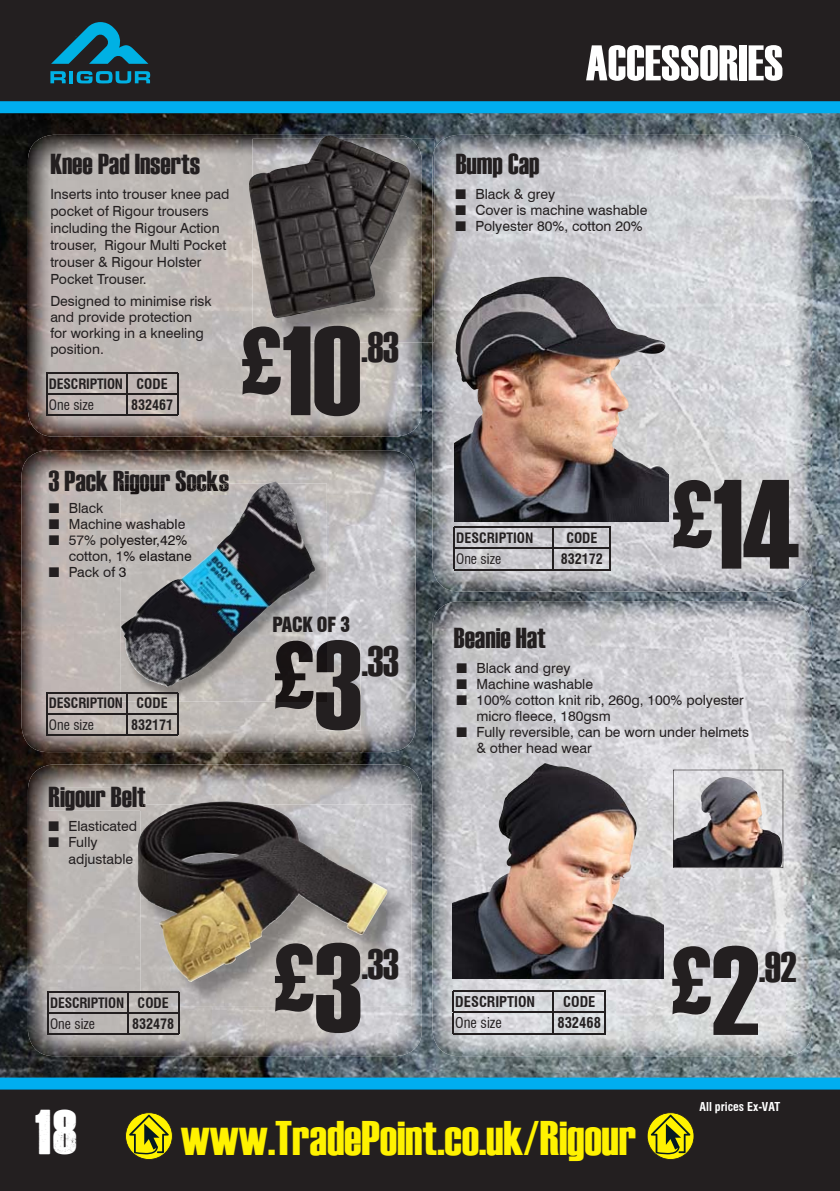
<style>
.page{position:relative;width:840px;height:1191px;background:#fff}
.page>*{position:absolute;margin:0;border:0;box-sizing:border-box;transform-origin:0 0}
.t1{font:126.8px "Haettenschweiler";color:#231f20}
.t2{font:84.4px "Swiss 921 BT Regular A";color:#231f20}
.t3{font:50px "Haettenschweiler";color:#fff}
.t4{font:48.4px "Haettenschweiler";color:#fff200}
.t5{font:44px "Dead Kansas";color:#fff}
.t6{font:42.2px "Haettenschweiler";letter-spacing:-.01em;color:#231f20}
.t7{font:28.8px "Haettenschweiler";color:#231f20}
.t8{font:19.2px "Swiss 921 BT Regular A";letter-spacing:-.01em;color:#231f20}
.t9{font:700 condensed 14.4px "Swiss 721 BT";color:#231f20}
.t10{font:condensed 14.4px "Swiss 721 BT";color:#231f20}
.t11{font:14px/16px "Swiss 721 BT";color:#231f20}
.t12{font:700 condensed 14px "Swiss 721 BT";color:#231f20}
.t13{font:14px/16px "Swiss 721 BT";color:#171314}
.t14{font:condensed 14px "Swiss 721 BT";color:#231f20}
.t15{font:700 condensed 12px "Swiss 721 BT";color:#fff}
.s1{color:#181313}
.s2{color:#171313}
.s3{color:#171314}
.s4{color:#181314}
.s5{color:#191414}
.s6{color:#1a1514}
.s7{color:#1a1616}
.s8{color:#191312}
.s9{color:#171315}
.s10{color:#231f20}
.s11{font-family:"Haettenschweiler";font-size:126.8px}
</style>
<div class="page">
<img style="left:0;top:113px;width:839px;height:964px">
<svg style="left:0;top:1077px;width:839px;height:114px;background:#1f2f37"></svg>
<svg style="left:0;top:0;width:839px;height:113px;background:#1f2e36"></svg>
<svg style="left:125px;top:1112px;width:48px;height:47px;background:#97920e"></svg>
<svg style="left:646px;top:1112px;width:48px;height:47px;background:#97920e"></svg>
<svg style="left:51px;top:22px;width:97px;height:42px;background:#15596e"></svg>
<svg style="left:50px;top:71px;width:16px;height:12px"></svg>
<hr style="left:69px;top:71px;width:4px;height:12px;background:#00b1e4">
<svg style="left:77px;top:71px;width:73px;height:12px"></svg>
<img style="left:28px;top:764px;width:393px;height:292px">
<img style="left:49px;top:787px;width:96px;height:23px">
<img style="left:22px;top:450px;width:393px;height:302px">
<img style="left:49px;top:470px;width:179px;height:24px">
<img style="left:69px;top:519px;width:51px;height:10px">
<img style="left:69px;top:535px;width:51px;height:13px">
<img style="left:69px;top:551px;width:51px;height:12px">
<img style="left:69px;top:567px;width:51px;height:10px">
<img style="left:275px;top:701px;width:38px;height:8px">
<img style="left:316px;top:640px;width:44px;height:90px">
<img style="left:432px;top:135px;width:379px;height:456px">
<img style="left:432px;top:601px;width:379px;height:455px;border-radius:26px">
<img style="left:28px;top:135px;width:393px;height:302px">
<hr style="left:453px;top:527px;width:100px;height:1px;background:#231f20">
<hr style="left:553px;top:527px;width:57px;height:1px;background:#231f20">
<hr style="left:453px;top:548px;width:100px;height:1px;background:#231f20">
<svg style="left:453px;top:528px;width:1px;height:41px"></svg>
<hr style="left:453px;top:569px;width:100px;height:1px;background:#231f20">
<hr style="left:553px;top:548px;width:57px;height:1px;background:#231f20">
<svg style="left:552px;top:528px;width:1px;height:41px"></svg>
<hr style="left:553px;top:569px;width:57px;height:1px;background:#231f20">
<svg style="left:609px;top:528px;width:1px;height:41px"></svg>
<hr style="left:46px;top:372px;width:80px;height:1px;background:#231f20">
<hr style="left:126px;top:372px;width:52px;height:1px;background:#231f20">
<hr style="left:46px;top:394px;width:80px;height:1px;background:#231f20">
<svg style="left:46px;top:373px;width:1px;height:42px"></svg>
<hr style="left:46px;top:415px;width:80px;height:1px;background:#231f20">
<hr style="left:126px;top:394px;width:52px;height:1px;background:#231f20">
<svg style="left:126px;top:373px;width:1px;height:42px"></svg>
<hr style="left:126px;top:415px;width:52px;height:1px;background:#231f20">
<svg style="left:177px;top:373px;width:1px;height:42px"></svg>
<img style="left:454px;top:276px;width:214px;height:245px">
<hr style="left:452px;top:990px;width:101px;height:1px;background:#231f20">
<hr style="left:553px;top:990px;width:52px;height:1px;background:#231f20">
<hr style="left:452px;top:1012px;width:101px;height:1px;background:#231f20">
<svg style="left:452px;top:991px;width:1px;height:42px"></svg>
<hr style="left:452px;top:1033px;width:101px;height:1px;background:#231f20">
<hr style="left:553px;top:1012px;width:52px;height:1px;background:#231f20">
<svg style="left:552px;top:991px;width:1px;height:42px"></svg>
<hr style="left:553px;top:1033px;width:52px;height:1px;background:#231f20">
<svg style="left:604px;top:991px;width:1px;height:42px"></svg>
<img style="left:672px;top:769px;width:110px;height:99px">
<img style="left:452px;top:763px;width:211px;height:216px">
<img style="left:421px;top:139px;width:13px;height:203px">
<img style="left:432px;top:150px;width:2px;height:192px">
<img style="left:252px;top:139px;width:169px;height:203px">
<img style="left:249px;top:136px;width:161px;height:182px">
<img style="left:120px;top:483px;width:207px;height:218px">
<img style="left:275px;top:688px;width:38px;height:13px">
<img style="left:316px;top:640px;width:11px;height:61px">
<img style="left:120px;top:480px;width:195px;height:208px">
<img style="left:140px;top:804px;width:271px;height:202px">
<svg style="left:140px;top:804px;width:5px;height:6px"></svg>
<img style="left:184px;top:800px;width:203px;height:136px">
<hr style="left:46px;top:692px;width:80px;height:1px;background:#231f20">
<hr style="left:126px;top:692px;width:52px;height:1px;background:#231f20">
<hr style="left:46px;top:713px;width:80px;height:1px;background:#231f20">
<svg style="left:46px;top:693px;width:1px;height:41px"></svg>
<hr style="left:46px;top:734px;width:80px;height:1px;background:#231f20">
<hr style="left:126px;top:713px;width:52px;height:1px;background:#231f20">
<svg style="left:126px;top:693px;width:1px;height:41px"></svg>
<hr style="left:126px;top:734px;width:52px;height:1px;background:#231f20">
<svg style="left:177px;top:693px;width:1px;height:41px"></svg>
<hr style="left:48px;top:991px;width:80px;height:1px;background:#231f20">
<hr style="left:128px;top:991px;width:51px;height:1px;background:#231f20">
<hr style="left:48px;top:1012px;width:80px;height:1px;background:#231f20">
<svg style="left:48px;top:992px;width:1px;height:41px"></svg>
<hr style="left:48px;top:1033px;width:80px;height:1px;background:#231f20">
<hr style="left:128px;top:1012px;width:51px;height:1px;background:#231f20">
<svg style="left:127px;top:992px;width:1px;height:41px"></svg>
<hr style="left:128px;top:1033px;width:51px;height:1px;background:#231f20">
<svg style="left:178px;top:992px;width:1px;height:41px"></svg>
<h3 class="t7" style="left:50px;top:149px;width:151px">Knee Pad Inserts</h3>
<p class="t11" style="left:50px;top:186px;width:180px;line-height:17px">Inserts into trouser knee pad pocket of Rigour trousers including the Rigour Action trouser, Rigour Multi Pocket trouser &amp; Rigour Holster<br>Pocket Trouser .</p>
<p class="t11" style="left:50px;top:293px;width:163px">Designed to minimise risk and provide protection for working in a kneeling position .</p>
<p class="t12" style="left:49px;top:375px;width:120px">DESCRIPTION CODE</p>
<p class="t14" style="left:49px;top:396px;width:47px">One size</p>
<p class="t12" style="left:131px;top:396px;width:43px">832467</p>
<h1 class="t1" style="left:239px;top:303px;width:123px"><sup>£</sup>10</h1>
<h3 class="t6" style="left:361px;top:325px;width:39px">.83</h3>
<h3 class="t7" style="left:48px;top:465px;width:182px">3 Pack <span class="s1">Rig</span><span class="s2">o</span><span class="s3">u</span><span class="s1">r</span> <span class="s4">S</span><span class="s1">o</span><span class="s5">c</span><span class="s6">k</span><span class="s7">s</span></h3>
<p class="t11" style="left:49px;top:500px;width:56px">■ Black</p>
<p class="t11" style="left:49px;top:516px;width:138px">■ Machin<span class="s8">e was</span><span class="s9">hab</span><span class="s3">le</span></p>
<p class="t13" style="left:69px;top:532px;width:124px;text-indent:-20px"><span class="s10">■ 57% pol</span><span class="s1">y</span>ester,42% <span class="s10">cotton,</span> <span class="s8">1</span>% elastane</p>
<p class="t11" style="left:49px;top:564px;width:79px">■ Pack of <span class="s4">3</span></p>
<p class="t12" style="left:49px;top:695px;width:120px">DESCRIPTION CODE</p>
<p class="t14" style="left:49px;top:716px;width:47px">One size</p>
<p class="t12" style="left:131px;top:716px;width:43px">832171</p>
<h3 class="t8" style="left:272px;top:612px;width:79px">PACK OF 3</h3>
<h2 class="t2" style="left:272px;top:620px;width:90px">£<span class="s11">3</span></h2>
<h3 class="t6" style="left:361px;top:639px;width:39px">.33</h3>
<h3 class="t7" style="left:48px;top:782px;width:99px">Rigour Belt</h3>
<p class="t11" style="left:48px;top:818px;width:90px">■ Elasticated</p>
<p class="t11" style="left:68px;top:834px;width:66px;text-indent:-20px">■ Fully adjustable</p>
<p class="t12" style="left:50px;top:994px;width:120px">DESCRIPTION CODE</p>
<p class="t14" style="left:50px;top:1015px;width:47px">One size</p>
<p class="t12" style="left:132px;top:1015px;width:43px">832478</p>
<h2 class="t2" style="left:272px;top:922px;width:90px">£<span class="s11">3</span></h2>
<h3 class="t6" style="left:361px;top:941px;width:39px">.33</h3>
<h3 class="t3" style="left:585px;top:36px;width:199px">ACCESSORIES</h3>
<h3 class="t7" style="left:455px;top:149px;width:85px">Bump Cap</h3>
<p class="t11" style="left:455px;top:186px;width:101px">■ Black &amp; grey</p>
<p class="t11" style="left:455px;top:202px;width:193px">■ Cover is machine washable</p>
<p class="t11" style="left:455px;top:218px;width:188px">■ Polyester 80%, cotton 20%</p>
<p class="t12" style="left:456px;top:529px;width:79px">DESCRIPTION</p>
<p class="t12" style="left:566px;top:529px;width:33px">CODE</p>
<p class="t14" style="left:456px;top:550px;width:47px">One size</p>
<p class="t12" style="left:560px;top:550px;width:43px">832172</p>
<h3 class="t7" style="left:453px;top:622px;width:94px">Beanie Hat</h3>
<h1 class="t1" style="left:670px;top:457px;width:130px"><sup>£</sup>14</h1>
<p class="t11" style="left:456px;top:659px;width:115px">■ Black and grey</p>
<p class="t11" style="left:456px;top:675px;width:138px">■ Machine washable</p>
<p class="t11" style="left:476px;top:691px;width:269px;text-indent:-20px">■ 100% cotton knit rib, 260g, 100% polyester micro fleece, 180gsm</p>
<p class="t11" style="left:476px;top:723px;width:274px;text-indent:-20px">■ Fully reversible, can be worn under helmets &amp; other head wear</p>
<p class="t9" style="left:455px;top:992px;width:81px">DESCRIPTION</p>
<p class="t9" style="left:563px;top:992px;width:34px">CODE</p>
<p class="t10" style="left:455px;top:1014px;width:48px">One size</p>
<p class="t9" style="left:557px;top:1014px;width:45px">832468</p>
<h2 class="t2" style="left:669px;top:925px;width:91px">£<span class="s11">2</span></h2>
<h3 class="t6" style="left:758px;top:944px;width:39px">.92</h3>
<h3 class="t5" style="left:34px;top:1106px;width:45px">18</h3>
<h3 class="t4" style="left:181px;top:1112px;width:456px">www.TradePoint.co.uk/Rigour</h3>
<p class="t15" style="left:699px;top:1099px;width:82px">All prices Ex-VAT</p>
</div>
